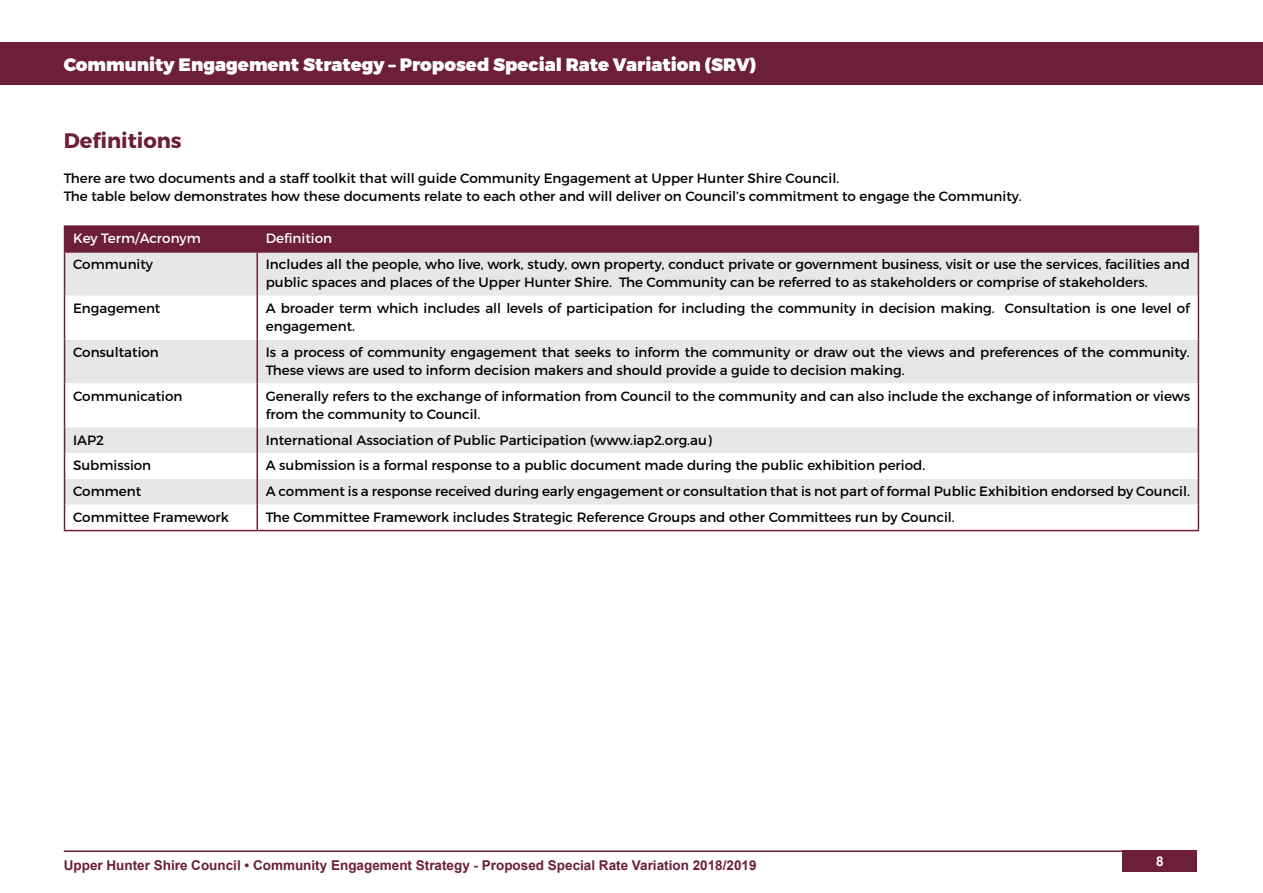
<style>
.page{position:relative;width:1263px;height:893px;background:#fff}
.page>*{position:absolute;margin:0;border:0;box-sizing:border-box;transform-origin:0 0}
.t1{font:700 21px "Montserrat";color:#6d1e39}
.t2{font:900 18px "Montserrat";color:#fff}
.t3{font:13.5px/18px "Montserrat";color:#000}
.t4{font:700 13.5px "Arial";color:#6d1e39}
.t5{font:13.5px "Montserrat";color:#fff}
.t6{font:700 13.5px "Arial";color:#fff}
</style>
<div class="page">
<hr style="left:64px;top:850px;width:1133px;height:2px;background:#6d1e39">
<div style="left:1123px;top:850px;width:74px;height:22px;background:#6d1e39"></div>
<div style="left:0;top:43px;width:1263px;height:42px;background:#6d1e39"></div>
<div style="left:65px;top:253px;width:1133px;height:130px;background:#e6e7e8"></div>
<svg style="left:65px;top:296px;width:1133px;height:44px"></svg>
<svg style="left:65px;top:383px;width:1133px;height:147px"></svg>
<hr style="left:256px;top:253px;width:2px;height:43px;background:#6d1e39">
<hr style="left:1198px;top:253px;width:1px;height:43px;background:#6d1e39">
<hr style="left:256px;top:296px;width:2px;height:44px;background:#6d1e39">
<hr style="left:1198px;top:296px;width:1px;height:44px;background:#6d1e39">
<hr style="left:256px;top:340px;width:2px;height:43px;background:#6d1e39">
<hr style="left:1198px;top:340px;width:1px;height:43px;background:#6d1e39">
<hr style="left:256px;top:383px;width:2px;height:44px;background:#6d1e39">
<hr style="left:1198px;top:383px;width:1px;height:44px;background:#6d1e39">
<hr style="left:256px;top:427px;width:2px;height:26px;background:#6d1e39">
<hr style="left:256px;top:453px;width:2px;height:26px;background:#6d1e39">
<hr style="left:256px;top:479px;width:2px;height:26px;background:#6d1e39">
<hr style="left:256px;top:505px;width:2px;height:25px;background:#6d1e39">
<svg style="left:1198px;top:427px;width:1px;height:103px"></svg>
<div style="left:64px;top:227px;width:1135px;height:24px;background:#6d1e39"></div>
<hr style="left:64px;top:253px;width:1px;height:43px;background:#6d1e39">
<hr style="left:64px;top:296px;width:1px;height:44px;background:#6d1e39">
<hr style="left:64px;top:340px;width:1px;height:43px;background:#6d1e39">
<hr style="left:64px;top:383px;width:1px;height:44px;background:#6d1e39">
<svg style="left:64px;top:427px;width:1px;height:103px"></svg>
<hr style="left:64px;top:251px;width:193px;height:2px;background:#6d1e39">
<hr style="left:257px;top:251px;width:942px;height:2px;background:#6d1e39">
<hr style="left:64px;top:530px;width:193px;height:1px;background:#6d1e39">
<hr style="left:257px;top:530px;width:942px;height:1px;background:#6d1e39">
<hr style="left:64px;top:225px;width:193px;height:2px;background:#6d1e39">
<hr style="left:257px;top:225px;width:942px;height:2px;background:#6d1e39">
<h2 class="t2" style="left:64px;top:53px;width:694px">Community Engagement Strategy – Proposed Special Rate Variation (SRV)</h2>
<h1 class="t1" style="left:64px;top:127px;width:119px">Definitions</h1>
<p class="t3" style="left:64px;top:169px;width:959px">There are two documents and a staff toolkit that will guide Community Engagement at Upper Hunter Shire Council.<br>The table below demonstrates how these documents relate to each other and will deliver on Council’s commitment to engage the Community.</p>
<p class="t5" style="left:73px;top:230px;width:129px">Key Term/Acronym</p>
<p class="t5" style="left:266px;top:230px;width:68px">Definition</p>
<p class="t3" style="left:73px;top:255px;width:82px">Community</p>
<p class="t3" style="left:266px;top:255px;width:926px">Includes all the people, who live, work, study, own property, conduct private or government business, visit or use the services, facilities and public spaces and places of the Upper Hunter Shire. The Community can be referred to as stakeholders or comprise of stakeholders.</p>
<p class="t3" style="left:73px;top:299px;width:89px">Engagement</p>
<p class="t3" style="left:266px;top:299px;width:926px">A broader term which includes all levels of participation for including the community in decision making. Consultation is one level of engagement.</p>
<p class="t3" style="left:73px;top:343px;width:87px">Consultation</p>
<p class="t3" style="left:266px;top:343px;width:926px">Is a process of community engagement that seeks to inform the community or draw out the views and preferences of the community.<br>These views are used to inform decision makers and should provide a guide to decision making.</p>
<p class="t3" style="left:73px;top:387px;width:111px">Communication</p>
<p class="t3" style="left:266px;top:387px;width:926px">Generally refers to the exchange of information from Council to the community and can also include the exchange of information or views from the community to Council.</p>
<p class="t3" style="left:73px;top:431px;width:33px">IAP2</p>
<p class="t3" style="left:266px;top:431px;width:447px">International Association of Public Participation (www.iap2.org.au)</p>
<p class="t3" style="left:73px;top:457px;width:80px">Submission</p>
<p class="t3" style="left:266px;top:457px;width:661px">A submission is a formal response to a public document made during the public exhibition period.</p>
<p class="t3" style="left:73px;top:482px;width:70px">Comment</p>
<p class="t3" style="left:266px;top:482px;width:926px">A comment is a response received during early engagement or consultation that is not part of formal Public Exhibition endorsed by Council.</p>
<p class="t3" style="left:73px;top:508px;width:157px">Committee Framework</p>
<p class="t3" style="left:266px;top:508px;width:691px">The Committee Framework includes Strategic Reference Groups and other Committees run by Council.</p>
<p class="t4" style="left:64px;top:856px;width:694px">Upper Hunter Shire Council • Community Engagement Strategy - Proposed Special Rate Variation 2018/2019</p>
<p class="t6" style="left:1156px;top:852px;width:9px">8</p>
</div>
